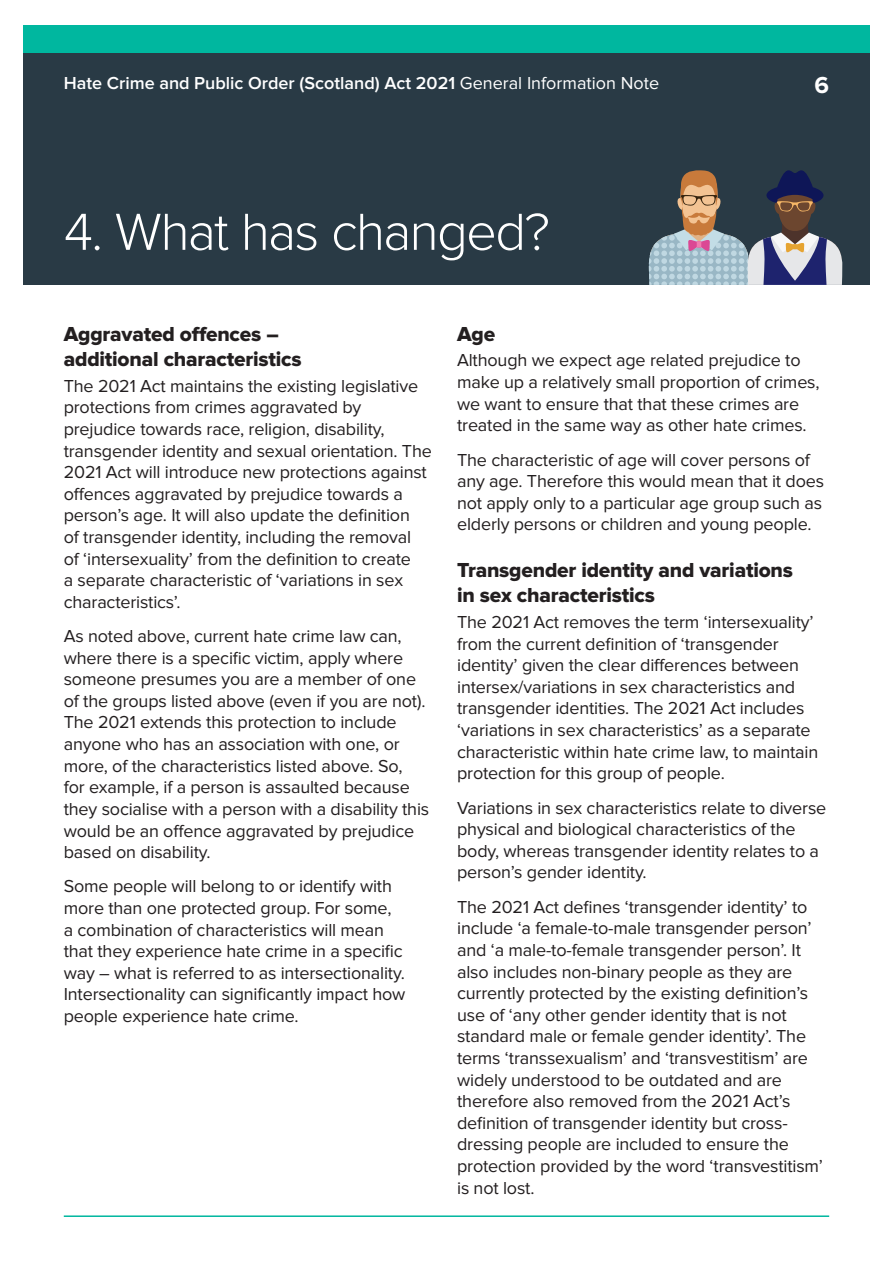
<style>
.page{position:relative;width:893px;height:1263px;background:#fff}
.page>*{position:absolute;margin:0;border:0;box-sizing:border-box;transform-origin:0 0}
.t1{font:300 54px "Proxima Nova";letter-spacing:-.035em;color:#fff}
.t2{font:700 24px "Proxima Nova";color:#fff}
.t3{font:21px/25.2px "Proxima Nova Extrabld";letter-spacing:-.01em;color:#231f20}
.t4{font:18px/21.6px "Proxima Nova";letter-spacing:-.01em;color:#231f20}
.t5{font:600 18px "Proxima Nova";color:#fff}
.s1{font-weight:400}
</style>
<div class="page">
<div style="left:23px;top:26px;width:847px;height:259px;background:#293a45"></div>
<div style="left:23px;top:26px;width:847px;height:27px;background:#00b79f"></div>
<hr style="left:64px;top:1215px;width:765px;height:2px;background:#00b79f">
<svg style="left:648px;top:170px;width:195px;height:115px"></svg>
<p class="t5" style="left:64px;top:72px;width:597px">Hate Crime and Public Order (Scotland) Act 2021 <span class="s1">General Information Note</span></p>
<h2 class="t2" style="left:815px;top:72px;width:16px">6</h2>
<h1 class="t1" style="left:64px;top:201px;width:488px">4. What has changed?</h1>
<p class="t3" style="left:64px;top:322px;width:239px">Aggravated offences – additional characteristics</p>
<p class="t4" style="left:64px;top:375px;width:370px">The 2021 Act maintains the existing legislative protections from crimes aggravated by prejudice towards race, religion, disability, transgender identity and sexual orientation. The 2021 Act will introduce new protections against offences aggravated by prejudice towards a person’s age. It will also update the definition<br>of transgender identity, including the removal<br>of ‘intersexuality’ from the definition to create<br>a separate characteristic of ‘variations in sex characteristics’.</p>
<p class="t4" style="left:64px;top:625px;width:367px">As noted above, current hate crime law can, where there is a specific victim, apply where someone presumes you are a member of one of the groups listed above (even if you are not).<br>The 2021 extends this protection to include anyone who has an association with one, or more, of the characteristics listed above. So,<br>for example, if a person is assaulted because they socialise with a person with a disability this would be an offence aggravated by prejudice based on disability.</p>
<p class="t4" style="left:64px;top:876px;width:343px">Some people will belong to or identify with more than one protected group. For some, a combination of characteristics will mean that they experience hate crime in a specific way – what is referred to as intersectionality.<br>Intersectionality can significantly impact how people experience hate crime.</p>
<p class="t3" style="left:457px;top:322px;width:40px">Age</p>
<p class="t4" style="left:457px;top:350px;width:364px">Although we expect age related prejudice to make up a relatively small proportion of crimes, we want to ensure that that these crimes are treated in the same way as other hate crimes.</p>
<p class="t4" style="left:457px;top:449px;width:368px">The characteristic of age will cover persons of any age. Therefore this would mean that it does not apply only to a particular age group such as elderly persons or children and young people.</p>
<p class="t3" style="left:457px;top:558px;width:337px">Transgender identity and variations in sex characteristics</p>
<p class="t4" style="left:457px;top:611px;width:363px">The 2021 Act removes the term ‘intersexuality’ from the current definition of ‘transgender identity’ given the clear differences between intersex/variations in sex characteristics and transgender identities. The 2021 Act includes ‘variations in sex characteristics’ as a separate characteristic within hate crime law, to maintain protection for this group of people.</p>
<p class="t4" style="left:457px;top:797px;width:371px">Variations in sex characteristics relate to diverse physical and biological characteristics of the body, whereas transgender identity relates to a person’s gender identity.</p>
<p class="t4" style="left:457px;top:896px;width:367px">The 2021 Act defines ‘transgender identity’ to include ‘a female-to-male transgender person’ and ‘a male-to-female transgender person’. It also includes non-binary people as they are currently protected by the existing definition’s use of ‘any other gender identity that is not standard male or female gender identity’. The terms ‘transsexualism’ and ‘transvestitism’ are widely understood to be outdated and are therefore also removed from the 2021 Act’s definition of transgender identity but cross&shy;dressing people are included to ensure the protection provided by the word ‘transvestitism’ is not lost.</p>
</div>
